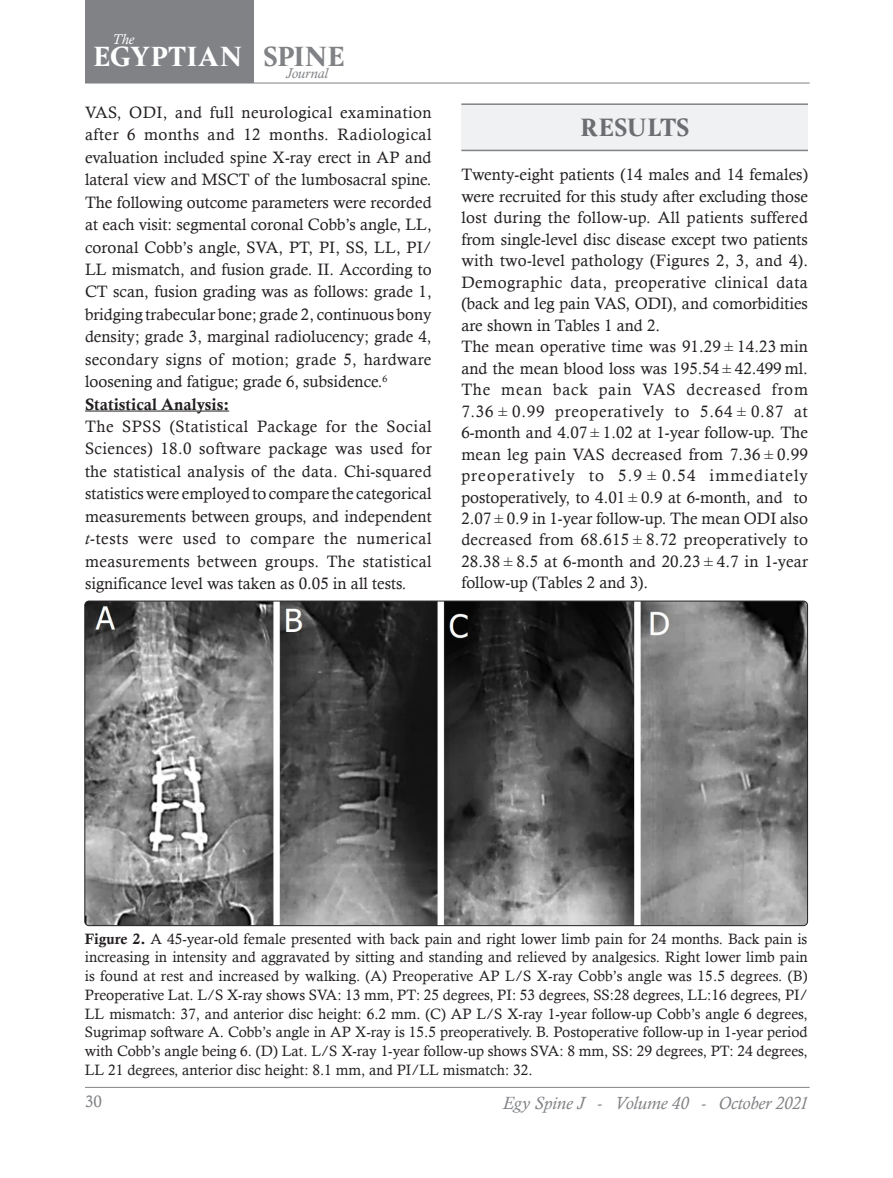
<style>
.page{position:relative;width:893px;height:1178px;background:#fff}
.page>*{position:absolute;margin:0;border:0;box-sizing:border-box;transform-origin:0 0}
.t1{font:800 29.85px "Hermann";letter-spacing:.005em;color:#fff}
.t2{font:800 27px "Hermann";letter-spacing:-.005em;color:#6c6d70}
.t3{font:italic 18px "Calisto";letter-spacing:-.005em;color:#808285}
.t4{font:16.5px/22.4px "Calisto";color:#231f20;text-align:justify}
.t5{font:16.5px "Calis MT Bol";color:#231f20}
.t6{font:16.5px "Calisto";color:#808285}
.Figures{font:15px/18.8px "Calisto";color:#231f20;text-align:justify}
.t7{font:italic 14.4px "Calisto";color:#808285}
.t8{font:italic 14.4px "Calisto";color:#fff}
.s1{color:#808285}
.s2{font-style:italic}
.s3{font-family:"Times New Roman"}
.s4{font-family:"Calis MT Bol"}
</style>
<div class="page">
<hr style="left:85px;top:1087px;width:725px;height:1px;background:#808285">
<hr style="left:85px;top:83px;width:725px;height:1px;background:#808285">
<div style="left:85px;top:0;width:169px;height:83px;background:#808285"></div>
<hr style="left:85px;top:411px;width:144px;height:1px;background:#231f20">
<div style="left:461px;top:104px;width:347px;height:46px;background:#f0f1f2"></div>
<hr style="left:461px;top:150px;width:347px;height:1px;background:#808285">
<hr style="left:461px;top:103px;width:347px;height:2px;background:#808285">
<img style="left:86px;top:601px;width:721px;height:323px">
<p class="t8" style="left:112px;top:31px;width:23px">The</p>
<h1 class="t1" style="left:93px;top:34px;width:253px">EGYPTIAN <span class="s1">SPINE</span></h1>
<p class="t7" style="left:286px;top:64px;width:44px">Journal</p>
<p class="t4" style="left:85px;top:101px;width:348px">VAS, ODI, and full neurological examination after 6 months and 12 months. Radiological evaluation included spine X-ray erect in AP and lateral view and MSCT of the lumbosacral spine.<br>The following outcome parameters were recorded at each visit: segmental coronal Cobb’s angle, LL, coronal Cobb’s angle, SVA, PT, PI, SS, LL, PI/ LL mismatch, and fusion grade. II. According to CT scan, fusion grading was as follows: grade 1, bridging trabecular bone; grade 2, continuous bony density; grade 3, marginal radiolucency; grade 4, secondary signs of motion; grade 5, hardware loosening and fatigue; grade 6, subsidence.<sup>6</sup></p>
<p class="t5" style="left:85px;top:394px;width:146px">Statistical Analysis:</p>
<p class="t4" style="left:85px;top:415px;width:348px">The SPSS (Statistical Package for the Social Sciences) 18.0 software package was used for the statistical analysis of the data. Chi-squared statistics were employed to compare the categorical measurements between groups, and independent <span class="s2">t</span>-tests were used to compare the numerical measurements between groups. The statistical significance level was taken as 0.05 in all tests.</p>
<p class="t2" style="left:580px;top:107px;width:110px">RESULTS</p>
<p class="t4" style="left:461px;top:164px;width:348px;line-height:21.5px">Twenty-eight patients (14 males and 14 females) were recruited for this study after excluding those lost during the follow-up. All patients suffered from single-level disc disease except two patients with two-level pathology (Figures 2, 3, and 4).<br>Demographic data, preoperative clinical data (back and leg pain VAS, ODI), and comorbidities are shown in Tables 1 and 2.</p>
<p class="t4" style="left:461px;top:336px;width:348px;line-height:21.5px">The mean operative time was 91.29 <span class="s3">±</span> 14.23 min and the mean blood loss was 195.54 <span class="s3">±</span> 42.499 ml.<br>The mean back pain VAS decreased from 7.36 <span class="s3">±</span> 0.99 preoperatively to 5.64 <span class="s3">±</span> 0.87 at 6-month and 4.07 <span class="s3">±</span> 1.02 at 1-year follow-up. The mean leg pain VAS decreased from 7.36 <span class="s3">±</span> 0.99 preoperatively to 5.9 <span class="s3">±</span> 0.54 immediately postoperatively, to 4.01 <span class="s3">±</span> 0.9 at 6-month, and to 2.07 <span class="s3">±</span> 0.9 in 1-year follow-up. The mean ODI also decreased from 68.615 <span class="s3">±</span> 8.72 preoperatively to 28.38 <span class="s3">±</span> 8.5 at 6-month and 20.23 <span class="s3">±</span> 4.7 in 1-year follow-up (Tables 2 and 3).</p>
<p class="Figures" style="left:85px;top:929px;width:725px"><span class="s4">Figure 2.</span> A 45-year-old female presented with back pain and right lower limb pain for 24 months. Back pain is increasing in intensity and aggravated by sitting and standing and relieved by analgesics. Right lower limb pain is found at rest and increased by walking. (A) Preoperative AP L/S X-ray Cobb’s angle was 15.5 degrees. (B)<br>Preoperative Lat. L/S X-ray shows SVA: 13 mm, PT: 25 degrees, PI: 53 degrees, SS:28 degrees, LL:16 degrees, PI/ LL mismatch: 37, and anterior disc height: 6.2 mm. (C) AP L/S X-ray 1-year follow-up Cobb’s angle 6 degrees, Sugrimap software A. Cobb’s angle in AP X-ray is 15.5 preoperatively. B. Postoperative follow-up in 1-year period with Cobb’s angle being 6. (D) Lat. L/S X-ray 1-year follow-up shows SVA: 8 mm, SS: 29 degrees, PT: 24 degrees, LL 21 degrees, anterior disc height: 8.1 mm, and PI/LL mismatch: 32.</p>
<p class="t6" style="left:85px;top:1092px;width:18px">30</p>
<p class="t3" style="left:503px;top:1092px;width:307px">Egy Spine J - Volume 40 - October 2021</p>
</div>
